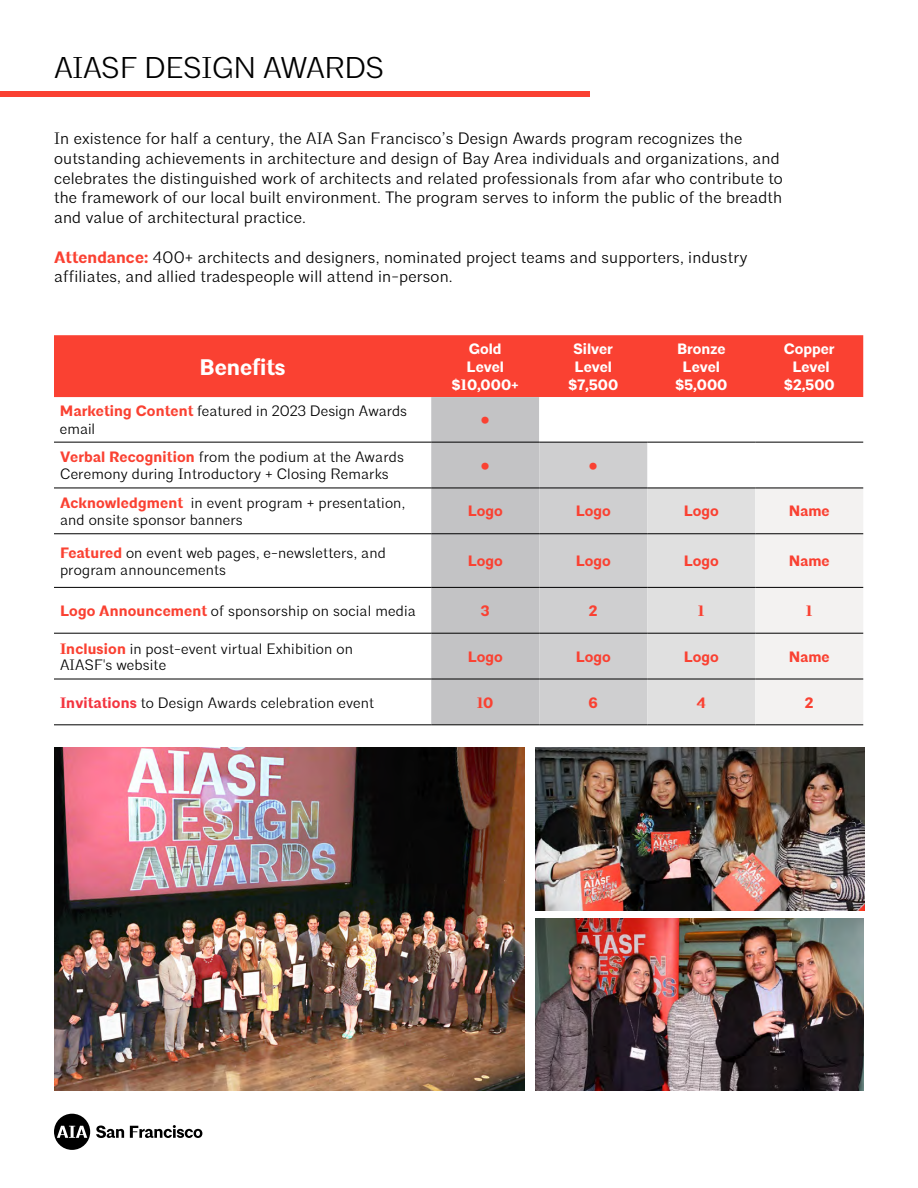
<style>
.page{position:relative;width:918px;height:1188px;background:#fff}
.page>*{position:absolute;margin:0;border:0;box-sizing:border-box;transform-origin:0 0}
.t1{font:300 30px "Architype";letter-spacing:-.01em;color:#000}
.t2{font:700 27px "Architype";color:#fa4132}
.t3{font:700 22.5px "Architype";color:#fff}
.t4{font:300 16.5px/19.8px "Architype";letter-spacing:.01em;color:#000}
.t5{font:300 15px/17.2px "Architype";letter-spacing:.01em;color:#000}
.t6{font:700 15px/18px "Architype";color:#fff;text-align:center}
.t7{font:700 15px "Architype";color:#fa4132}
.s1{font-weight:700;color:#fa4132}
.s2{font-weight:700;color:#f33540}
</style>
<div class="page">
<div style="left:0;top:92px;width:590px;height:5px;background:#fa4132"></div>
<div style="left:54px;top:1114px;width:36px;height:36px;background:#000;border-radius:50%"></div>
<svg style="left:57px;top:1126px;width:30px;height:12px"></svg>
<svg style="left:96px;top:1126px;width:28px;height:12px"></svg>
<svg style="left:130px;top:1125px;width:72px;height:13px"></svg>
<div style="left:54px;top:335px;width:809px;height:62px;background:#fa4132"></div>
<svg style="left:431px;top:397px;width:432px;height:328px"></svg>
<hr style="left:54px;top:442px;width:377px;height:1px;background:#000">
<hr style="left:431px;top:442px;width:108px;height:1px;background:#000">
<hr style="left:539px;top:442px;width:108px;height:1px;background:#000">
<hr style="left:647px;top:442px;width:108px;height:1px;background:#000">
<hr style="left:755px;top:442px;width:108px;height:1px;background:#000">
<hr style="left:54px;top:488px;width:377px;height:1px;background:#000">
<hr style="left:431px;top:488px;width:108px;height:1px;background:#000">
<hr style="left:539px;top:488px;width:108px;height:1px;background:#000">
<hr style="left:647px;top:488px;width:108px;height:1px;background:#000">
<hr style="left:755px;top:488px;width:108px;height:1px;background:#000">
<hr style="left:54px;top:534px;width:377px;height:1px;background:#000">
<hr style="left:431px;top:534px;width:108px;height:1px;background:#000">
<hr style="left:539px;top:534px;width:108px;height:1px;background:#000">
<hr style="left:647px;top:534px;width:108px;height:1px;background:#000">
<hr style="left:755px;top:534px;width:108px;height:1px;background:#000">
<hr style="left:54px;top:587px;width:377px;height:1px;background:#000">
<hr style="left:431px;top:587px;width:108px;height:1px;background:#000">
<hr style="left:539px;top:587px;width:108px;height:1px;background:#000">
<hr style="left:647px;top:587px;width:108px;height:1px;background:#000">
<hr style="left:755px;top:587px;width:108px;height:1px;background:#000">
<hr style="left:54px;top:633px;width:377px;height:1px;background:#000">
<hr style="left:431px;top:633px;width:108px;height:1px;background:#000">
<hr style="left:539px;top:633px;width:108px;height:1px;background:#000">
<hr style="left:647px;top:633px;width:108px;height:1px;background:#000">
<hr style="left:755px;top:633px;width:108px;height:1px;background:#000">
<hr style="left:54px;top:679px;width:377px;height:1px;background:#000">
<hr style="left:431px;top:679px;width:108px;height:1px;background:#000">
<hr style="left:539px;top:679px;width:108px;height:1px;background:#000">
<hr style="left:647px;top:679px;width:108px;height:1px;background:#000">
<hr style="left:755px;top:679px;width:108px;height:1px;background:#000">
<hr style="left:54px;top:725px;width:377px;height:1px;background:#000">
<hr style="left:431px;top:725px;width:108px;height:1px;background:#000">
<hr style="left:539px;top:725px;width:108px;height:1px;background:#000">
<hr style="left:647px;top:725px;width:108px;height:1px;background:#000">
<hr style="left:755px;top:725px;width:108px;height:1px;background:#000">
<img style="left:54px;top:747px;width:470px;height:343px">
<img style="left:535px;top:747px;width:329px;height:163px">
<img style="left:535px;top:919px;width:328px;height:171px">
<h1 class="t1" style="left:54px;top:49px;width:332px">AIASF DESIGN AWARDS</h1>
<p class="t4" style="left:54px;top:129px;width:730px">In existence for half a century, the AIA San Francisco’s Design Awards program recognizes the outstanding achievements in architecture and design of Bay Area individuals and organizations, and celebrates the distinguished work of architects and related professionals from afar who contribute to the framework of our local built environment. The program serves to inform the public of the breadth and value of architectural practice.</p>
<p class="t4" style="left:54px;top:248px;width:695px;line-height:19.4px"><span class="s1">Attendance:</span> 400+ architects and designers, nominated project teams and supporters, industry affiliates, and allied tradespeople will attend in-person.</p>
<h3 class="t3" style="left:200px;top:353px;width:87px">Benefits</h3>
<p class="t5" style="left:60px;top:402px;width:349px;line-height:18px"><span class="s1">Marketing Content</span> featured in 2023 Design Awards email</p>
<p class="t6" style="left:452px;top:340px;width:69px">Gold<br>Level $10,000+</p>
<p class="t6" style="left:568px;top:340px;width:52px">Silver<br>Level $7,500</p>
<p class="t6" style="left:675px;top:340px;width:54px">Bronze<br>Level $5,000</p>
<p class="t6" style="left:784px;top:340px;width:53px">Copper<br>Level $2,500</p>
<h2 class="t2" style="left:479px;top:404px;width:13px">•</h2>
<p class="t5" style="left:60px;top:448px;width:346px"><span class="s1">Verbal Recognition</span> from the podium at the Awards<br>Ceremony during Introductory + Closing Remarks</p>
<h2 class="t2" style="left:479px;top:449px;width:13px">•</h2>
<h2 class="t2" style="left:587px;top:449px;width:13px">•</h2>
<p class="t5" style="left:60px;top:494px;width:347px"><span class="s1">Acknowledgment</span> in event program + presentation, and onsite sponsor banners</p>
<p class="t7" style="left:468px;top:502px;width:36px">Logo</p>
<p class="t7" style="left:576px;top:502px;width:36px">Logo</p>
<p class="t7" style="left:684px;top:502px;width:36px">Logo</p>
<p class="t7" style="left:789px;top:502px;width:42px">Name</p>
<p class="t5" style="left:60px;top:544px;width:327px"><span class="s1">Featured</span> on event web pages, e-newsletters, and program announcements</p>
<p class="t7" style="left:468px;top:552px;width:36px">Logo</p>
<p class="t7" style="left:576px;top:552px;width:36px">Logo</p>
<p class="t7" style="left:684px;top:552px;width:36px">Logo</p>
<p class="t7" style="left:789px;top:552px;width:42px">Name</p>
<p class="t5" style="left:60px;top:602px;width:357px"><span class="s1">Logo Announcement</span> of sponsorship on social media</p>
<p class="t7" style="left:481px;top:602px;width:10px">3</p>
<p class="t7" style="left:589px;top:602px;width:10px">2</p>
<p class="t7" style="left:698px;top:602px;width:8px">1</p>
<p class="t7" style="left:806px;top:602px;width:8px">1</p>
<p class="t5" style="left:60px;top:640px;width:295px;line-height:16.5px"><span class="s1">Inclusion</span> in post-event virtual Exhibition on<br>AIASF's website</p>
<p class="t7" style="left:468px;top:647px;width:36px">Logo</p>
<p class="t7" style="left:576px;top:647px;width:36px">Logo</p>
<p class="t7" style="left:684px;top:647px;width:36px">Logo</p>
<p class="t7" style="left:789px;top:647px;width:42px">Name</p>
<p class="t5" style="left:60px;top:694px;width:316px"><span class="s2">Invitations</span> to Design Awards celebration event</p>
<p class="t7" style="left:477px;top:693px;width:18px">10</p>
<p class="t7" style="left:589px;top:693px;width:11px">6</p>
<p class="t7" style="left:697px;top:693px;width:11px">4</p>
<p class="t7" style="left:805px;top:693px;width:10px">2</p>
</div>
